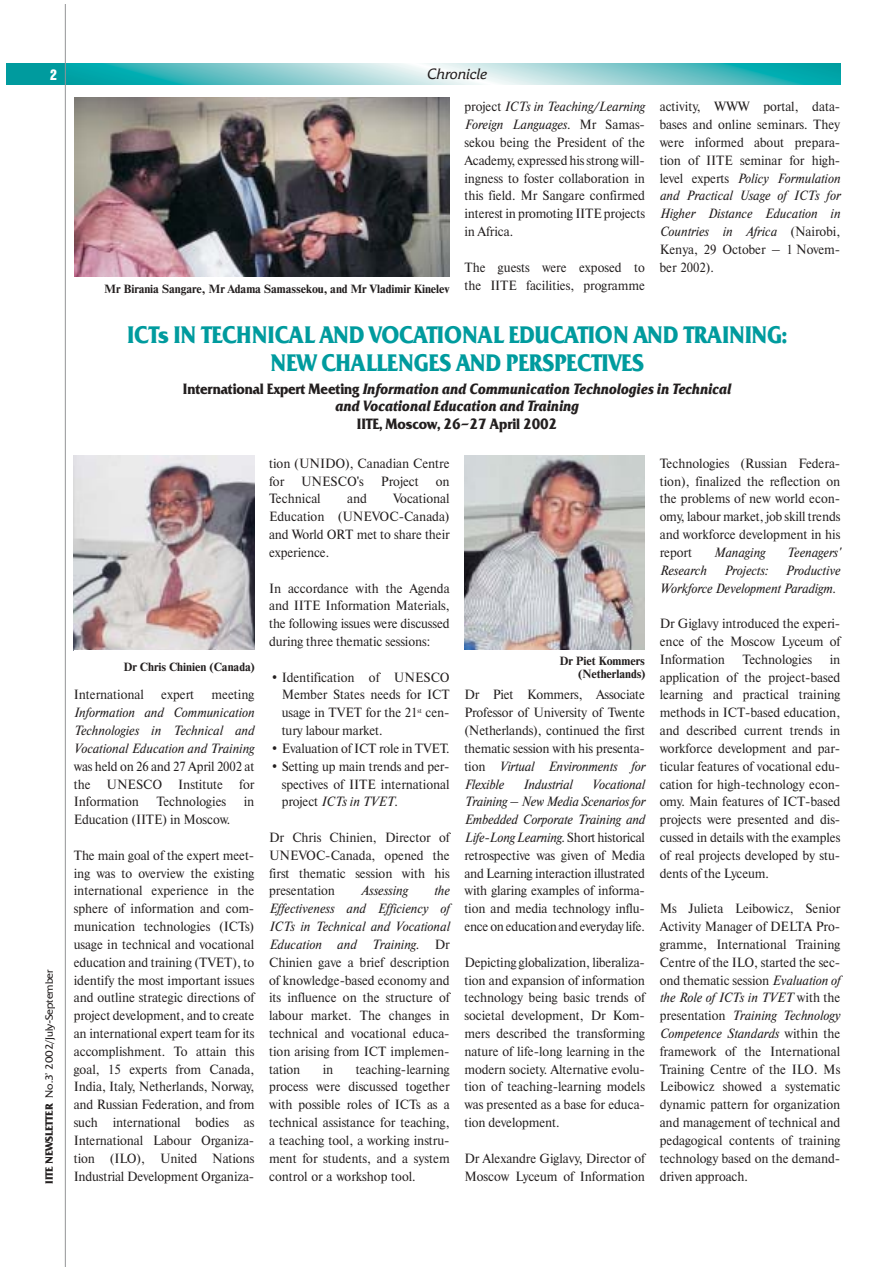
<style>
.page{position:relative;width:893px;height:1275px;background:#fff}
.page>*{position:absolute;margin:0;border:0;box-sizing:border-box;transform-origin:0 0}
.t1{font:700 23.7px/28.5px "Friz Quadrata C";letter-spacing:-.005em;color:#009b9e;text-align:center;scale:.9 1}
.t2{font:italic 700 14.85px/17.9px "Friz Quadrata C";letter-spacing:-.005em;color:#231f1f;text-align:center;scale:.9 1}
.t3{font:700 14.85px "Friz Quadrata C";letter-spacing:-.005em;color:#231f1f;scale:.9 1}
.t4{font:italic 14.85px "Friz Quadrata C";letter-spacing:-.005em;color:#231f1f}
.t5{font:14.85px "Bastion Kontrast";color:#fff}
.t6{font:13.35px/17.9px "Newton C";color:#231f1f;text-align:justify;scale:.95 1}
.t7{font:italic 13.35px/17.9px "Newton C";color:#231f1f;text-align:justify;scale:.95 1}
.t8{font:700 11.85px/13.4px "Newton C";letter-spacing:-.005em;color:#231f1f;text-align:right}
.t9{font:10.35px "Friz Quadrata C";letter-spacing:-.005em;color:#231f1f}
.s1{font-style:italic}
.s2{font-weight:700}
.s3{font-style:normal}
.s4{font-size:16.35px}
</style>
<div class="page">
<svg style="left:66px;top:63px;width:774px;height:21px"></svg>
<div style="left:6px;top:63px;width:59px;height:21px;background:#009b9e"></div>
<hr style="left:65px;top:4px;width:1px;height:1263px;background:#939497">
<img style="left:74px;top:455px;width:180px;height:195px">
<img style="left:464px;top:455px;width:181px;height:195px">
<img style="left:74px;top:97px;width:375px;height:179px">
<p class="t5" style="left:50px;top:69px;width:8px">2</p>
<p class="t4" style="left:427px;top:67px;width:61px">Chronicle</p>
<p class="t8" style="left:104px;top:283px;width:347px">Mr Birania Sangare, Mr Adama Samassekou, and Mr Vladimir Kinelev</p>
<p class="t6" style="left:464px;top:99px;width:191px">project <span class="s1">ICTs in Teaching/Learning Foreign Languages</span>. Mr Samas&shy;sekou being the President of the Academy, expressed his strong will&shy;ingness to foster collaboration in this field. Mr Sangare confirmed interest in promoting IITE projects in Africa.</p>
<p class="t6" style="left:464px;top:259px;width:191px">The guests were exposed to the IITE facilities, programme</p>
<p class="t6" style="left:659px;top:99px;width:191px">activity, WWW portal, data&shy;bases and online seminars. They were informed about prepara&shy;tion of IITE seminar for high&shy;level experts <span class="s1">Policy Formulation and Practical Usage of ICTs for Higher Distance Education in Countries in Africa</span> (Nairobi, Kenya, 29 October – 1 Novem&shy;ber 2002).</p>
<p class="t9" style="left:45px;top:1184px;width:216px;rotate:-90deg"><span class="s2">IITE NEWSLETTER</span> No.3’ 2002/July-September</p>
<h1 class="t1" style="left:127px;top:323px;width:734px">ICTs IN TECHNICAL AND VOCATIONAL EDUCATION AND TRAINING:<br>NEW CHALLENGES AND PERSPECTIVES</h1>
<p class="t2" style="left:183px;top:381px;width:610px"><span class="s3">International Expert Meeting</span> Information and Communication Technologies in Technical and Vocational Education and Training</p>
<p class="t3" style="left:357px;top:418px;width:224px">IITE, Moscow, 26–27 April 2002</p>
<p class="t6" style="left:269px;top:455px;width:191px">tion (UNIDO), Canadian Centre for</p>
<p class="t6" style="left:301px;top:473px;width:68px">UNESCO's</p>
<p class="t6" style="left:381px;top:473px;width:42px">Project</p>
<p class="t6" style="left:436px;top:473px;width:16px">on</p>
<p class="t6" style="left:269px;top:491px;width:56px">Technical</p>
<p class="t6" style="left:347px;top:491px;width:22px">and</p>
<p class="t6" style="left:269px;top:491px;width:191px;text-indent:124px">Vocational Education (UNEVOC-Canada) and World ORT met to share their experience.</p>
<p class="t6" style="left:269px;top:580px;width:191px">In accordance with the Agenda and IITE Information Materials, the following issues were discussed during three thematic sessions:</p>
<p class="t6" style="left:282px;top:669px;width:178px;text-indent:-13px"><span class="s4">•</span>Identification of UNESCO Member States needs for ICT usage in TVET for the 21<sup>st</sup> cen&shy;tury labour market.</p>
<p class="t6" style="left:269px;top:740px;width:191px"><span class="s4">•</span>Evaluation of ICT role in TVET.</p>
<p class="t6" style="left:282px;top:758px;width:178px;text-indent:-13px"><span class="s4">•</span>Setting up main trends and per&shy;spectives of IITE international project <span class="s1">ICTs in TVET</span>.</p>
<p class="t6" style="left:269px;top:830px;width:191px">Dr Chris Chinien, Director of UNEVOC-Canada, opened the first thematic session with his presentation</p>
<p class="t8" style="left:124px;top:661px;width:132px">Dr Chris Chinien (Canada)</p>
<p class="t8" style="left:559px;top:655px;width:87px">Dr Piet Kommers (Netherlands)</p>
<p class="t6" style="left:74px;top:687px;width:75px">International</p>
<p class="t6" style="left:161px;top:687px;width:36px">expert</p>
<p class="t6" style="left:211px;top:687px;width:47px">meeting</p>
<p class="t7" style="left:74px;top:705px;width:191px">Information and Communication Technologies in Technical and Vocational Education and Training</p>
<p class="t6" style="left:74px;top:758px;width:191px">was held on 26 and 27 April 2002 at the UNESCO Institute for Information</p>
<p class="t6" style="left:464px;top:687px;width:192px">Dr Piet Kommers, Associate Professor of University of Twente (Netherlands), continued the first thematic session with his presenta&shy;tion <span class="s1">Virtual Environments for Flexible</span></p>
<p class="t6" style="left:464px;top:776px;width:192px;text-indent:127px"><span class="s1">Vocational Training – New Media Scenarios for Embedded Corporate Training and Life-Long Learning</span>. Short historical retrospective was given of Media and Learning interaction illustrated with glaring examples of informa&shy;tion and media technology influ&shy;ence on education and everyday life.</p>
<p class="t6" style="left:464px;top:954px;width:191px">Depicting globalization, liberaliza&shy;tion and expansion of information technology being basic trends of societal development, Dr Kom&shy;mers described the transforming nature of life-long learning in the modern society. Alternative evolu&shy;tion of teaching-learning models was presented as a base for educa&shy;tion development.</p>
<p class="t6" style="left:464px;top:1150px;width:191px">Dr Alexandre Giglavy, Director of<br>Moscow Lyceum of Information</p>
<p class="t7" style="left:523px;top:776px;width:53px">Industrial</p>
<p class="t6" style="left:156px;top:794px;width:75px">Technologies</p>
<p class="t6" style="left:244px;top:794px;width:13px">in</p>
<p class="t6" style="left:74px;top:812px;width:166px">Education (IITE) in Moscow.</p>
<p class="t6" style="left:74px;top:847px;width:191px">The main goal of the expert meet&shy;ing was to overview the existing international experience in the sphere of information and com&shy;munication technologies (ICTs) usage in technical and vocational education and training (TVET), to identify the most important issues and outline strategic directions of project development, and to create an international expert team for its accomplishment. To attain this goal, 15 experts from Canada, India, Italy, Netherlands, Norway, and Russian Federation, and from such international bodies as International Labour Organiza&shy;tion (ILO), United Nations Industrial Development Organiza-</p>
<p class="t6" style="left:269px;top:883px;width:191px;text-indent:165px"><span class="s1">the Effectiveness and Efficiency of ICTs in Technical and Vocational Education and Training</span>. Dr Chinien gave a brief description of knowledge-based economy and its influence on the structure of labour market. The changes in technical and vocational educa&shy;tion arising from ICT implemen&shy;tation</p>
<p class="t7" style="left:361px;top:883px;width:50px">Assessing</p>
<p class="t6" style="left:269px;top:1061px;width:191px;text-indent:87px">teaching-learning process were discussed together with possible roles of ICTs as a technical assistance for teaching, a teaching tool, a working instru&shy;ment for students, and a system control or a workshop tool.</p>
<p class="t6" style="left:323px;top:1061px;width:13px">in</p>
<p class="t6" style="left:659px;top:455px;width:191px">Technologies (Russian Federa&shy;tion), finalized the reflection on the problems of new world econ&shy;omy, labour market, job skill trends and workforce development in his report</p>
<p class="t7" style="left:713px;top:545px;width:56px">Managing</p>
<p class="t7" style="left:786px;top:545px;width:58px">Teenagers'</p>
<p class="t7" style="left:659px;top:562px;width:51px">Research</p>
<p class="t7" style="left:724px;top:562px;width:48px">Projects:</p>
<p class="t7" style="left:659px;top:562px;width:191px;text-indent:126px">Productive<br>Workforce Development Paradigm<span class="s3">.</span></p>
<p class="t6" style="left:659px;top:616px;width:191px">Dr Giglavy introduced the experi&shy;ence of the Moscow Lyceum of Information</p>
<p class="t6" style="left:742px;top:651px;width:75px">Technologies</p>
<p class="t6" style="left:659px;top:651px;width:191px;text-indent:170px">in application of the project-based learning and practical training methods in ICT-based education, and described current trends in workforce development and par&shy;ticular features of vocational edu&shy;cation for high-technology econ&shy;omy. Main features of ICT-based projects were presented and dis&shy;cussed in details with the examples of real projects developed by stu&shy;dents of the Lyceum.</p>
<p class="t6" style="left:659px;top:901px;width:191px">Ms Julieta Leibowicz, Senior Activity Manager of DELTA Pro&shy;gramme, International Training Centre of the ILO, started the sec&shy;ond thematic session <span class="s1">Evaluation of the Role of ICTs in TVET</span> with the presentation <span class="s1">Training Technology Competence Standards</span> within the framework of the International Training Centre of the ILO. Ms Leibowicz showed a systematic dynamic pattern for organization and management of technical and pedagogical contents of training technology based on the demand&shy;driven approach.</p>
</div>
